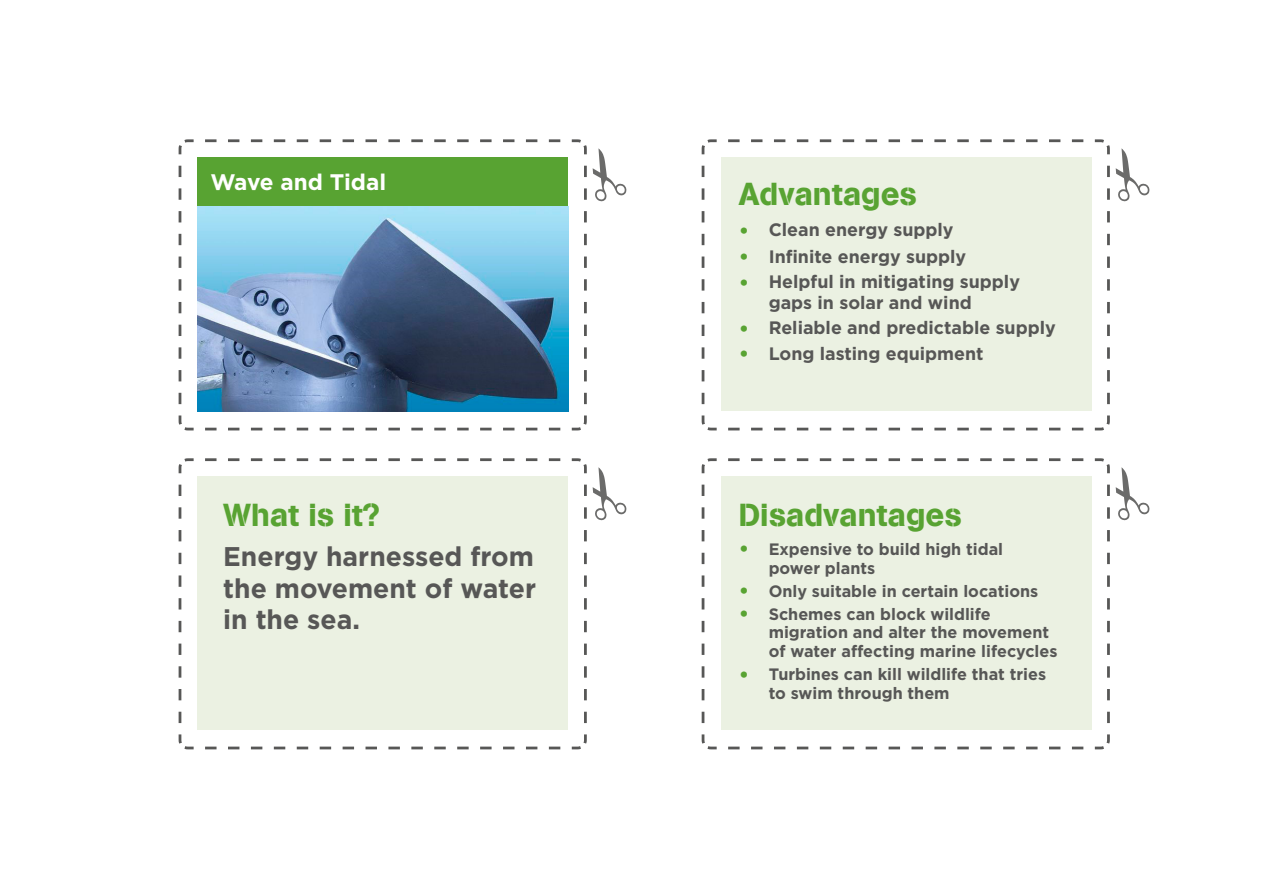
<style>
.page{position:relative;width:1263px;height:893px;background:#fff}
.page>*{position:absolute;margin:0;border:0;box-sizing:border-box;transform-origin:0 0}
.t1{font:31.5px "AG Book Stencil";color:#58a332}
.t2{font:700 27px/31.5px "Gotham";color:#575756;text-align:justify}
.t3{font:700 22.5px "Gotham";color:#fff}
.t4{font:700 18px/21px "Gotham";color:#575756}
.t5{font:700 16.5px/18.8px "Gotham";color:#575756}
.s1{font-size:21px;color:#58a332}
</style>
<div class="page">
<svg style="left:701px;top:458px;width:409px;height:292px"></svg>
<div style="left:721px;top:476px;width:370px;height:254px;background:#ebf1e2"></div>
<svg style="left:178px;top:458px;width:409px;height:292px"></svg>
<div style="left:198px;top:476px;width:370px;height:254px;background:#ebf1e2"></div>
<svg style="left:178px;top:139px;width:409px;height:292px"></svg>
<div style="left:198px;top:158px;width:370px;height:253px;background:#58a332"></div>
<svg style="left:701px;top:139px;width:409px;height:292px"></svg>
<div style="left:721px;top:158px;width:370px;height:253px;background:#ebf1e2"></div>
<img style="left:198px;top:207px;width:370px;height:204px">
<svg style="left:584px;top:463px;width:3px;height:260px"></svg>
<svg style="left:1107px;top:463px;width:3px;height:260px"></svg>
<svg style="left:584px;top:144px;width:3px;height:260px"></svg>
<svg style="left:1107px;top:144px;width:3px;height:260px"></svg>
<h3 class="t3" style="left:210px;top:167px;width:177px">Wave and Tidal</h3>
<h1 class="t1" style="left:223px;top:496px;width:159px">What is it?</h1>
<h2 class="t2" style="left:223px;top:541px;width:314px">Energy harnessed from the movement of water in the sea.</h2>
<h1 class="t1" style="left:739px;top:175px;width:180px">Advantages</h1>
<p class="t4" style="left:739px;top:219px;width:216px"><span class="s1">•</span> Clean energy supply</p>
<p class="t4" style="left:739px;top:246px;width:229px"><span class="s1">•</span> Infinite energy supply</p>
<p class="t4" style="left:769px;top:271px;width:253px;text-indent:-30px"><span class="s1">•</span> Helpful in mitigating supply gaps in solar and wind</p>
<p class="t4" style="left:739px;top:317px;width:319px"><span class="s1">•</span> Reliable and predictable supply</p>
<p class="t4" style="left:739px;top:343px;width:246px"><span class="s1">•</span> Long lasting equipment</p>
<h1 class="t1" style="left:739px;top:496px;width:225px">Disadvantages</h1>
<p class="t5" style="left:769px;top:540px;width:236px;text-indent:-30px"><span class="s1">•</span> Expensive to build high tidal power plants</p>
<p class="t5" style="left:739px;top:581px;width:301px"><span class="s1">•</span> Only suitable in certain locations</p>
<p class="t5" style="left:769px;top:604px;width:290px;text-indent:-30px"><span class="s1">•</span> Schemes can block wildlife migration and alter the movement of water affecting marine lifecycles</p>
<p class="t5" style="left:769px;top:665px;width:279px;text-indent:-30px"><span class="s1">•</span> Turbines can kill wildlife that tries to swim through them</p>
</div>
